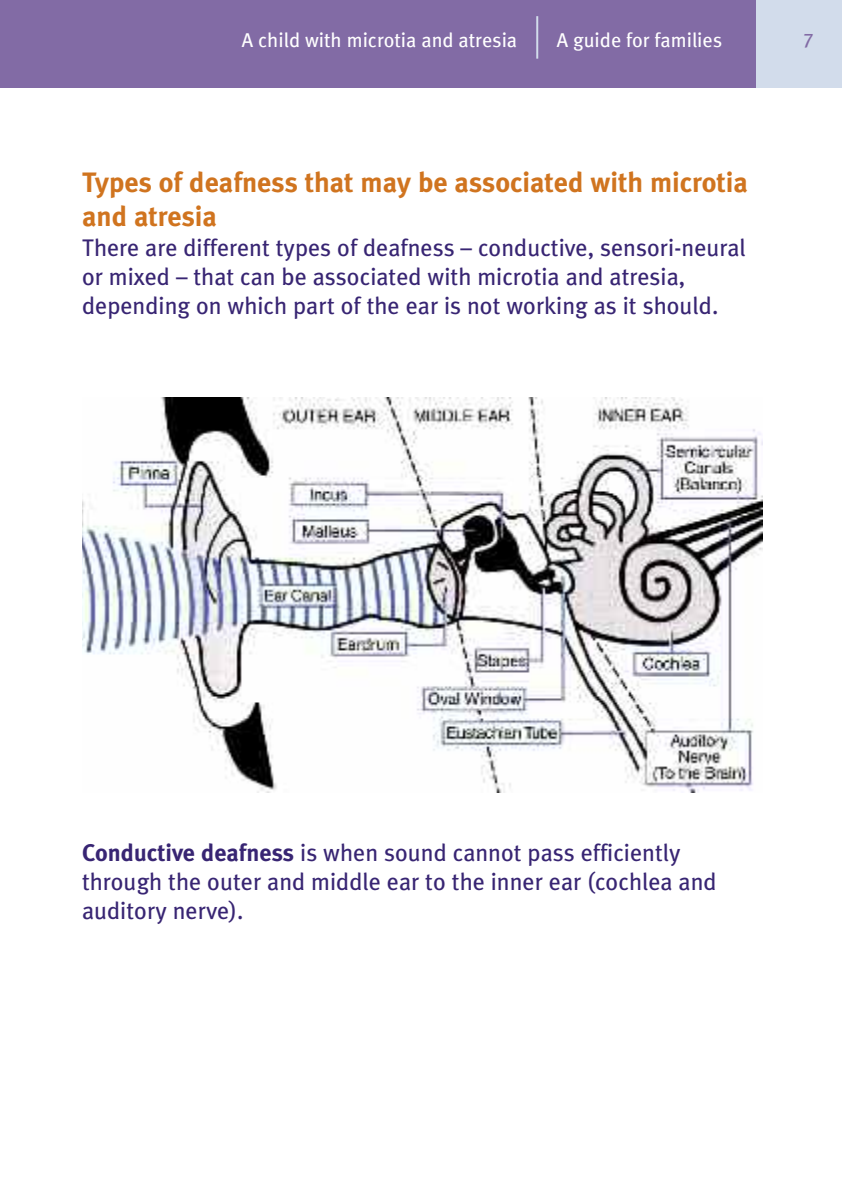
<style>
.page{position:relative;width:842px;height:1191px;background:#fff}
.page>*{position:absolute;margin:0;border:0;box-sizing:border-box;transform-origin:0 0}
.t1{font:700 28px/33.6px "Meta Plus";color:#d0741f}
.t2{font:24px/28.8px "Meta Plus";color:#382573}
.t3{font:20px "Meta";color:#fff}
.t4{font:20px "Meta Plus";color:#826ba5}
.s1{font-weight:700}
</style>
<div class="page">
<div style="left:0;top:0;width:842px;height:88px;background:#826ba5"></div>
<div style="left:757px;top:0;width:85px;height:88px;background:#d2dceb"></div>
<hr style="left:536px;top:16px;width:2px;height:43px;background:#d2dceb">
<img style="left:82px;top:398px;width:680px;height:394px">
<p class="t3" style="left:242px;top:28px;width:277px">A child with microtia and atresia</p>
<p class="t3" style="left:557px;top:28px;width:167px">A guide for families</p>
<p class="t4" style="left:803px;top:25px;width:12px">7</p>
<p class="t1" style="left:82px;top:166px;width:667px">Types of deafness that may be associated with microtia and atresia</p>
<p class="t2" style="left:82px;top:233px;width:665px">There are different types of deafness – conductive, sensori-neural or mixed – that can be associated with microtia and atresia, depending on which part of the ear is not working as it should.</p>
<p class="t2" style="left:82px;top:838px;width:636px"><span class="s1">Conductive deafness</span> is when sound cannot pass efficiently through the outer and middle ear to the inner ear (cochlea and auditory nerve).</p>
</div>
